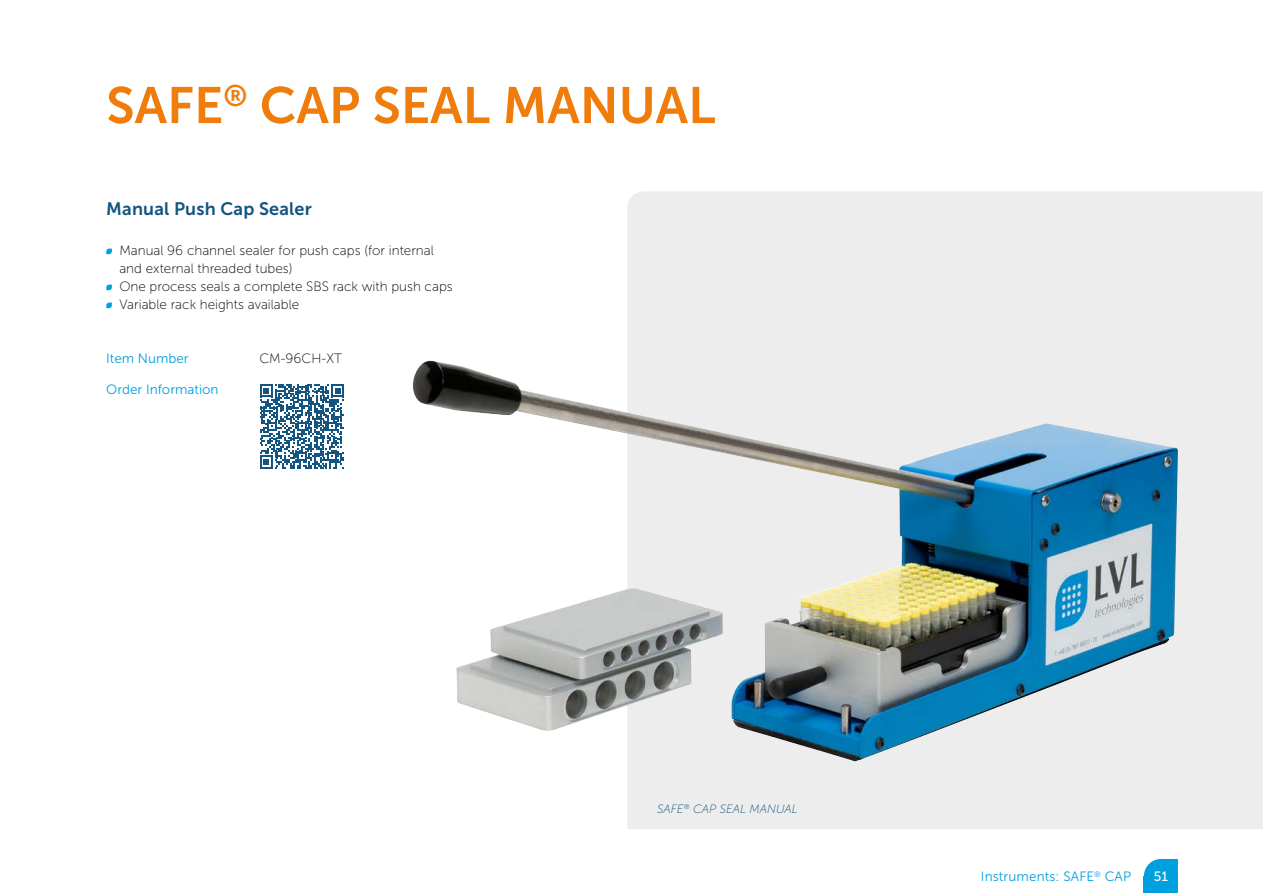
<style>
.page{position:relative;width:1263px;height:893px;background:#fff}
.page>*{position:absolute;margin:0;border:0;box-sizing:border-box;transform-origin:0 0}
.LVL_Headline_groß_or{font:51px "Museo Sans 700";color:#ef7c0b}
.LVL_Zwischenheadline{font:18px "Museo Sans 700";letter-spacing:.01em;color:#135580}
.LVL_Fließtext_schwar{font:13.5px/18px "Museo Sans 100";color:#000}
.LVL_Fließtext_schwar-2{font:13.5px "Museo Sans 300";color:#00a0de}
.LVL_Rubrik_hellblau{font:13.5px "Museo Sans 300";letter-spacing:.01em;color:#00a0de}
.t1{font:13.5px "Museo Sans 500";color:#fff}
.LVL_Bildunterschrift{font:italic 12px "Museo Sans 100";color:#135580}
</style>
<div class="page">
<div style="left:627px;top:191px;width:636px;height:638px;background:#ededed"></div>
<img style="left:412px;top:361px;width:766px;height:400px">
<svg style="left:106px;top:249px;width:6px;height:5px"></svg>
<svg style="left:106px;top:285px;width:6px;height:5px"></svg>
<svg style="left:106px;top:303px;width:6px;height:5px"></svg>
<svg style="left:260px;top:384px;width:84px;height:85px"></svg>
<svg style="left:1144px;top:859px;width:34px;height:17px"></svg>
<div style="left:1144px;top:876px;width:34px;height:17px;background:#00a0de"></div>
<p class="LVL_Headline_groß_or" style="left:106px;top:77px;width:611px">SAFE<sup>®</sup> CAP SEAL MANUAL</p>
<p class="LVL_Zwischenheadline" style="left:106px;top:199px;width:207px">Manual Push Cap Sealer</p>
<p class="LVL_Fließtext_schwar" style="left:119px;top:242px;width:316px">Manual 96 channel sealer for push caps (for internal and external threaded tubes)</p>
<p class="LVL_Fließtext_schwar" style="left:119px;top:278px;width:335px">One process seals a complete SBS rack with push caps</p>
<p class="LVL_Fließtext_schwar" style="left:119px;top:296px;width:181px">Variable rack heights available</p>
<p class="LVL_Fließtext_schwar-2" style="left:106px;top:351px;width:84px">Item Number</p>
<p class="LVL_Fließtext_schwar" style="left:259px;top:349px;width:84px">CM-96CH-XT</p>
<p class="LVL_Fließtext_schwar-2" style="left:106px;top:382px;width:114px">Order Information</p>
<p class="LVL_Bildunterschrift" style="left:657px;top:802px;width:142px">SAFE<sup>®</sup> CAP SEAL MANUAL</p>
<p class="LVL_Rubrik_hellblau" style="left:981px;top:869px;width:152px">Instruments: SAFE<sup>®</sup> CAP</p>
<p class="t1" style="left:1154px;top:869px;width:16px">51</p>
</div>
